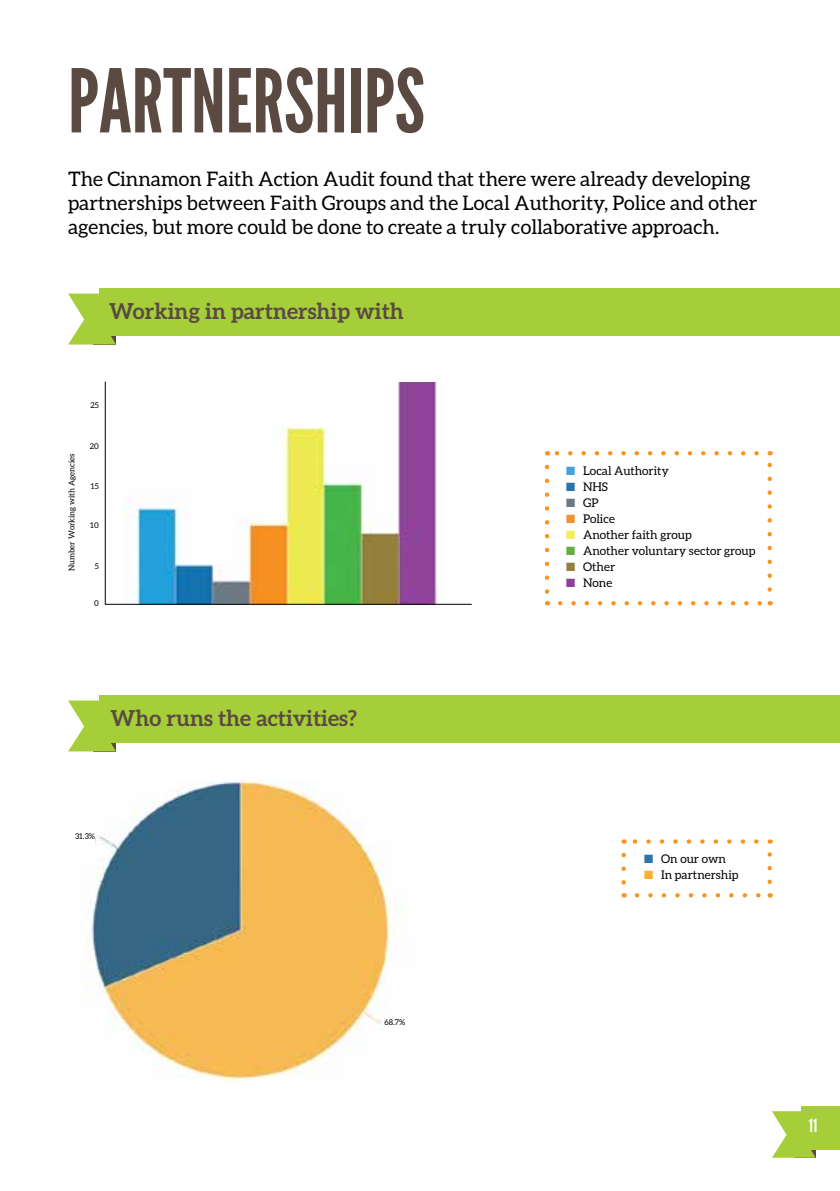
<style>
.page{position:relative;width:840px;height:1191px;background:#fff}
.page>*{position:absolute;margin:0;border:0;box-sizing:border-box;transform-origin:0 0}
.t1{font:87.6px "League Gothic";color:#5a4a42}
.t2{font:700 22px "Aleo";color:#5a4a42}
.t3{font:20px/24px "Aleo";color:#000}
.t4{font:18.2px "League Gothic";color:#fff}
.t5{font:12px "Aleo";color:#000}
.t6{font:8px "Aleo";color:#000}
.s1{color:#47a2d7}
.s2{color:#2d74ad}
.s3{color:#6d7a83}
.s4{color:#ed9438}
.s5{color:#f3ec5d}
.s6{color:#65ad44}
.s7{color:#937f42}
.s8{color:#8e4199}
.s9{color:#fdaf32}
</style>
<div class="page">
<img style="left:121px;top:383px;width:338px;height:221px">
<svg style="left:772px;top:1111px;width:43px;height:46px"></svg>
<div style="left:800px;top:1106px;width:39px;height:43px;background:#a6ce39"></div>
<svg style="left:68px;top:293px;width:48px;height:51px"></svg>
<div style="left:100px;top:288px;width:739px;height:47px;background:#a6ce39"></div>
<svg style="left:560px;top:601px;width:202px;height:4px"></svg>
<svg style="left:554px;top:451px;width:202px;height:4px"></svg>
<svg style="left:544px;top:467px;width:5px;height:138px"></svg>
<svg style="left:767px;top:451px;width:4px;height:138px"></svg>
<svg style="left:68px;top:700px;width:48px;height:51px"></svg>
<div style="left:100px;top:694px;width:739px;height:48px;background:#a6ce39"></div>
<svg style="left:636px;top:893px;width:125px;height:4px"></svg>
<svg style="left:632px;top:839px;width:124px;height:4px"></svg>
<svg style="left:621px;top:855px;width:4px;height:42px"></svg>
<svg style="left:767px;top:839px;width:4px;height:43px"></svg>
<img style="left:86px;top:780px;width:316px;height:302px">
<hr style="left:105px;top:604px;width:366px;height:1px;background:#000">
<hr style="left:105px;top:381px;width:1px;height:223px;background:#000">
<div style="left:60px;top:832px;width:35px;height:18px;background:#fff"></div>
<div style="left:384px;top:1018px;width:45px;height:14px;background:#fff"></div>
<h1 class="t1" style="left:68px;top:49px;width:358px">PARTNERSHIPS</h1>
<p class="t3" style="left:68px;top:167px;width:690px">The Cinnamon Faith Action Audit found that there were already developing partnerships between Faith Groups and the Local Authority, Police and other agencies, but more could be done to create a truly collaborative approach.</p>
<p class="t2" style="left:109px;top:299px;width:296px">Working in partnership with</p>
<p class="t6" style="left:67px;top:571px;width:119px;rotate:-90deg">Number Working with Agencies</p>
<p class="t6" style="left:90px;top:401px;width:10px">25</p>
<p class="t6" style="left:90px;top:442px;width:10px">20</p>
<p class="t6" style="left:91px;top:481px;width:9px">15</p>
<p class="t6" style="left:90px;top:520px;width:10px">10</p>
<p class="t6" style="left:95px;top:561px;width:6px">5</p>
<p class="t6" style="left:94px;top:598px;width:6px">0</p>
<p class="t2" style="left:110px;top:705px;width:248px">Who runs the activities?</p>
<p class="t6" style="left:75px;top:831px;width:22px">31.3%</p>
<p class="t5" style="left:566px;top:464px;width:104px"><span class="s1">■</span> Local Authority</p>
<p class="t5" style="left:566px;top:480px;width:43px"><span class="s2">■</span> NHS</p>
<p class="t5" style="left:566px;top:496px;width:34px"><span class="s3">■</span> GP</p>
<p class="t5" style="left:566px;top:512px;width:50px"><span class="s4">■</span> Police</p>
<p class="t5" style="left:566px;top:528px;width:127px"><span class="s5">■</span> Another faith group</p>
<p class="t5" style="left:566px;top:544px;width:191px"><span class="s6">■</span> Another voluntary sector group</p>
<p class="t5" style="left:566px;top:560px;width:50px"><span class="s7">■</span> Other</p>
<p class="t5" style="left:566px;top:576px;width:48px"><span class="s8">■</span> None</p>
<p class="t5" style="left:643px;top:852px;width:83px"><span class="s2">■</span> On our own</p>
<p class="t5" style="left:643px;top:868px;width:96px"><span class="s9">■</span> In partnership</p>
<p class="t6" style="left:384px;top:1017px;width:22px">68.7%</p>
<p class="t4" style="left:808px;top:1115px;width:10px">11</p>
</div>
